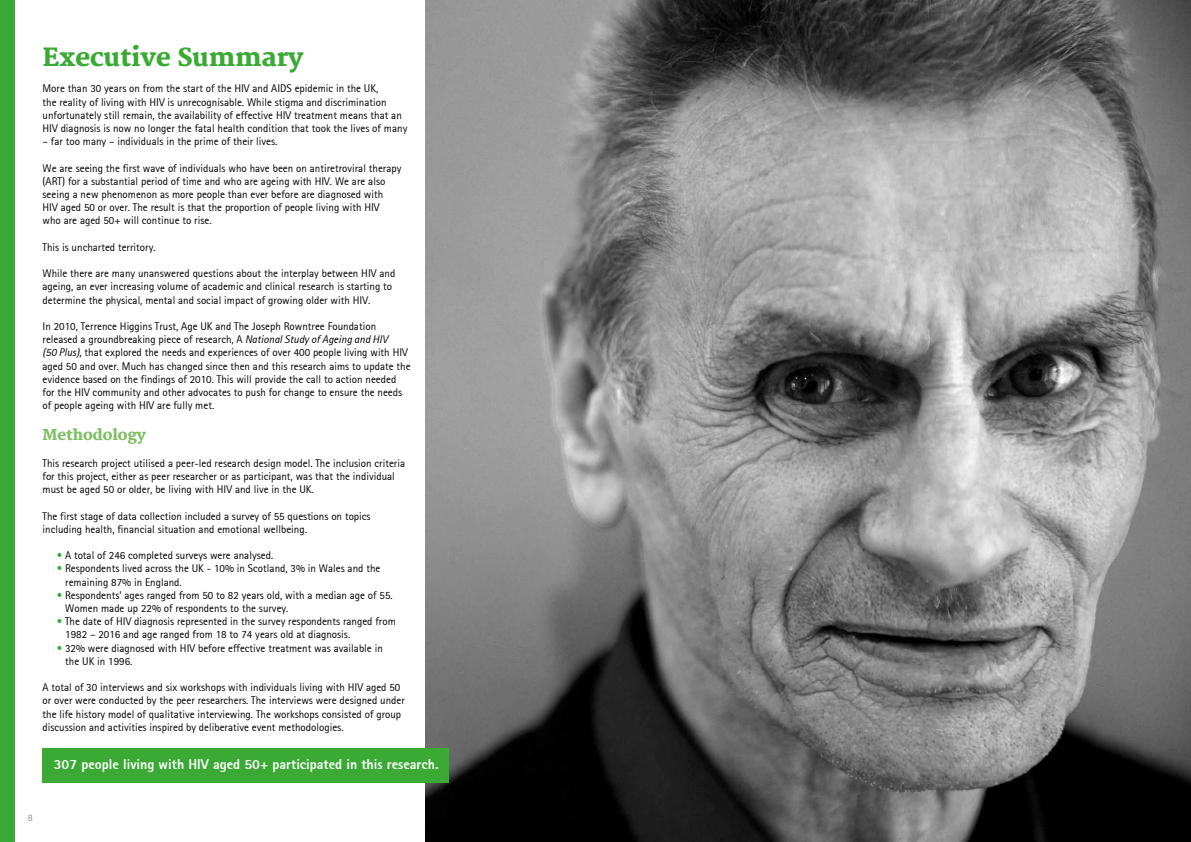
<style>
.page{position:relative;width:1191px;height:842px;background:#fff}
.page>*{position:absolute;margin:0;border:0;box-sizing:border-box;transform-origin:0 0}
.t1{font:900 25px "Merriweather";color:#3aaa35}
.t2{font:900 15px "Merriweather";color:#80be63}
.t3{font:800 14px "Rotis Sans Serif";color:#fff}
.t4{font:11px/13.2px "Rotis Sans Serif";color:#000}
.t5{font:10px "Rotis Sans Serif";color:#958b87}
.s1{font-style:italic}
.s2{color:#3aaa35}
</style>
<div class="page">
<img style="left:425px;top:0;width:766px;height:842px">
<div style="left:0;top:0;width:14px;height:842px;background:#3aaa35"></div>
<div style="left:43px;top:748px;width:406px;height:34px;background:#3aaa35"></div>
<h1 class="t1" style="left:43px;top:42px;width:263px">Executive Summary</h1>
<p class="t4" style="left:43px;top:82px;width:366px">More than 30 years on from the start of the HIV and AIDS epidemic in the UK,<br>the reality of living with HIV is unrecognisable. While stigma and discrimination unfortunately still remain, the availability of effective HIV treatment means that an HIV diagnosis is now no longer the fatal health condition that took the lives of many</p>
<p class="t4" style="left:43px;top:135px;width:236px">– far too many – individuals in the prime of their lives.</p>
<p class="t4" style="left:43px;top:161px;width:360px">We are seeing the first wave of individuals who have been on antiretroviral therapy (ART) for a substantial period of time and who are ageing with HIV. We are also seeing a new phenomenon as more people than ever before are diagnosed with<br>HIV aged 50 or over. The result is that the proportion of people living with HIV<br>who are aged 50+ will continue to rise.</p>
<p class="t4" style="left:43px;top:240px;width:115px">This is uncharted territory.</p>
<p class="t4" style="left:43px;top:267px;width:354px">While there are many unanswered questions about the interplay between HIV and ageing, an ever increasing volume of academic and clinical research is starting to determine the physical, mental and social impact of growing older with HIV.</p>
<p class="t4" style="left:43px;top:320px;width:369px">In 2010, Terrence Higgins Trust, Age UK and The Joseph Rowntree Foundation released a groundbreaking piece of research, A <span class="s1">National Study of Ageing and HIV<br>(50 Plus)</span>, that explored the needs and experiences of over 400 people living with HIV aged 50 and over. Much has changed since then and this research aims to update the evidence based on the findings of 2010. This will provide the call to action needed for the HIV community and other advocates to push for change to ensure the needs of people ageing with HIV are fully met.</p>
<h2 class="t2" style="left:43px;top:426px;width:105px">Methodology</h2>
<p class="t4" style="left:43px;top:456px;width:364px">This research project utilised a peer-led research design model. The inclusion criteria for this project, either as peer researcher or as participant, was that the individual must be aged 50 or older, be living with HIV and live in the UK.</p>
<p class="t4" style="left:43px;top:509px;width:330px">The first stage of data collection included a survey of 55 questions on topics including health, financial situation and emotional wellbeing.</p>
<p class="t4" style="left:57px;top:549px;width:218px"><span class="s2">•</span> A total of 246 completed surveys were analysed.</p>
<p class="t4" style="left:65px;top:562px;width:317px;text-indent:-9px"><span class="s2">•</span> Respondents lived across the UK - 10% in Scotland, 3% in Wales and the remaining 87% in England.</p>
<p class="t4" style="left:65px;top:588px;width:329px;text-indent:-9px"><span class="s2">•</span> Respondents’ ages ranged from 50 to 82 years old, with a median age of 55.<br>Women made up 22% of respondents to the survey.</p>
<p class="t4" style="left:65px;top:615px;width:332px;text-indent:-9px"><span class="s2">•</span> The date of HIV diagnosis represented in the survey respondents ranged from<br>1982 – 2016 and age ranged from 18 to 74 years old at diagnosis.</p>
<p class="t4" style="left:65px;top:641px;width:319px;text-indent:-9px"><span class="s2">•</span> 32% were diagnosed with HIV before effective treatment was available in the UK in 1996.</p>
<p class="t4" style="left:43px;top:681px;width:364px">A total of 30 interviews and six workshops with individuals living with HIV aged 50 or over were conducted by the peer researchers. The interviews were designed under the life history model of qualitative interviewing. The workshops consisted of group discussion and activities inspired by deliberative event methodologies.</p>
<p class="t3" style="left:54px;top:755px;width:386px">307 people living with HIV aged 50+ participated in this research.</p>
<p class="t5" style="left:28px;top:811px;width:7px">8</p>
</div>
